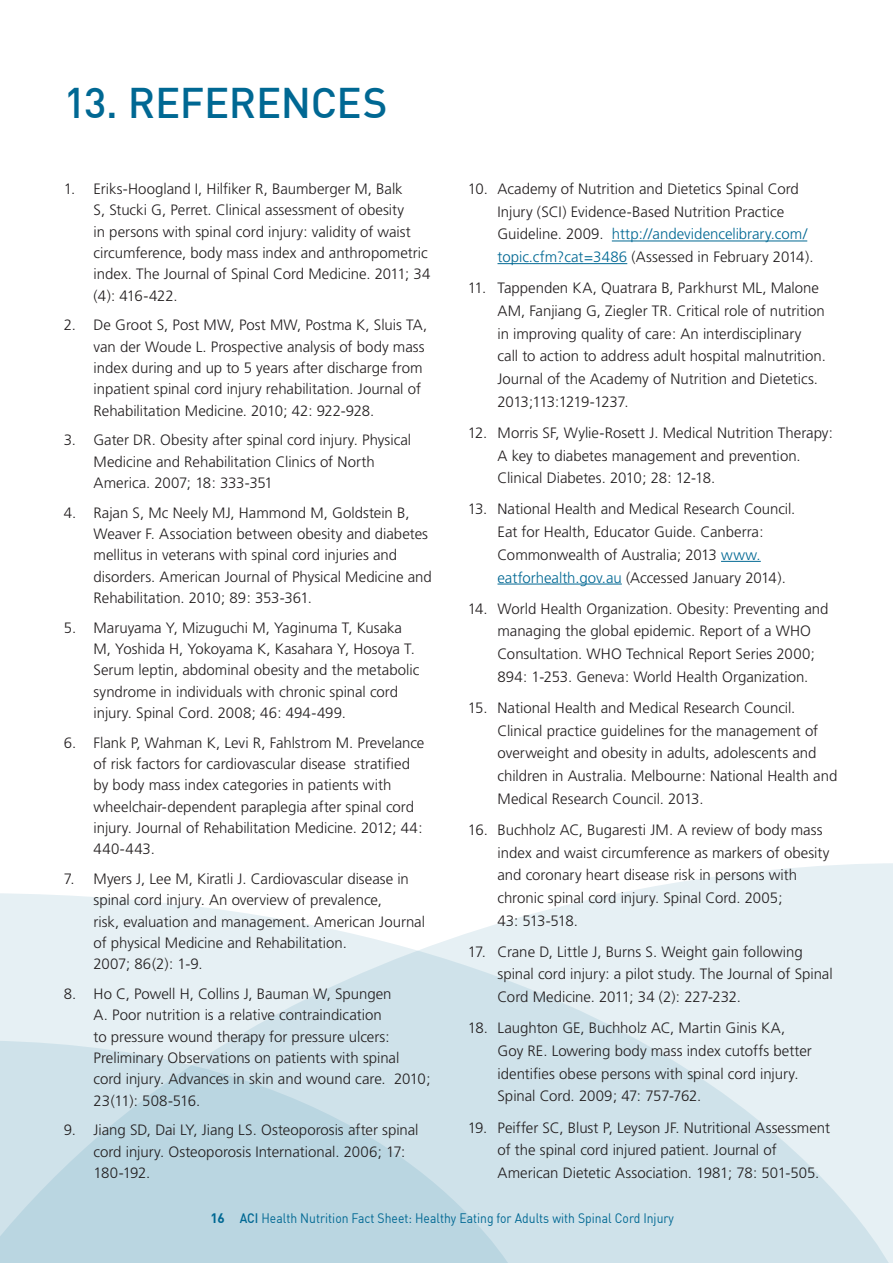
<style>
.page{position:relative;width:893px;height:1263px;background:#fff}
.page>*{position:absolute;margin:0;border:0;box-sizing:border-box;transform-origin:0 0}
.heading_2{font:500 42px "DIN";letter-spacing:-.01em;color:#006893}
.Body_Copy{font:300 15px/21.3px "Frutiger";color:#231f20}
.t1{font:13.5px "DIN";color:#006893;scale:.9 1}
.s1{color:#006893}
.s2{font-weight:700}
.s3{font-weight:500}
</style>
<div class="page">
<svg style="left:622px;top:863px;width:271px;height:400px;fill:#e6f0f4"></svg>
<svg style="left:0;top:893px;width:892px;height:370px;background:#dfebf0"></svg>
<svg style="left:0;top:1040px;width:515px;height:223px;background:#c4dbe5"></svg>
<hr style="left:612px;top:241px;width:195px;height:1px;background:#006893">
<hr style="left:497px;top:263px;width:130px;height:1px;background:#006893">
<hr style="left:721px;top:561px;width:40px;height:1px;background:#006893">
<hr style="left:497px;top:584px;width:125px;height:1px;background:#006893">
<h2 class="heading_2" style="left:64px;top:76px;width:325px">13. REFERENCES</h2>
<p class="Body_Copy" style="left:94px;top:178px;width:338px;text-indent:-30px">1. Eriks-Hoogland I, Hilfiker R, Baumberger M, Balk<br>S, Stucki G, Perret. Clinical assessment of obesity<br>in persons with spinal cord injury: validity of waist circumference, body mass index and anthropometric index. The Journal of Spinal Cord Medicine. 2011; 34 (4): 416-422.</p>
<p class="Body_Copy" style="left:94px;top:315px;width:335px;text-indent:-30px">2. De Groot S, Post MW, Post MW, Postma K, Sluis TA, van der Woude L. Prospective analysis of body mass index during and up to 5 years after discharge from inpatient spinal cord injury rehabilitation. Journal of Rehabilitation Medicine. 2010; 42: 922-928.</p>
<p class="Body_Copy" style="left:94px;top:430px;width:319px;text-indent:-30px">3. Gater DR. Obesity after spinal cord injury. Physical<br>Medicine and Rehabilitation Clinics of North<br>America. 2007; 18: 333-351</p>
<p class="Body_Copy" style="left:94px;top:502px;width:340px;text-indent:-30px">4. Rajan S, Mc Neely MJ, Hammond M, Goldstein B, Weaver F. Association between obesity and diabetes mellitus in veterans with spinal cord injuries and disorders. American Journal of Physical Medicine and Rehabilitation. 2010; 89: 353-361.</p>
<p class="Body_Copy" style="left:94px;top:617px;width:327px;text-indent:-30px">5. Maruyama Y, Mizuguchi M, Yaginuma T, Kusaka M, Yoshida H, Yokoyama K, Kasahara Y, Hosoya T.<br>Serum leptin, abdominal obesity and the metabolic syndrome in individuals with chronic spinal cord injury. Spinal Cord. 2008; 46: 494-499.</p>
<p class="Body_Copy" style="left:94px;top:732px;width:332px;text-indent:-30px">6. Flank P, Wahman K, Levi R, Fahlstrom M. Prevelance of risk factors for cardiovascular disease stratified by body mass index categories in patients with wheelchair-dependent paraplegia after spinal cord injury. Journal of Rehabilitation Medicine. 2012; 44:<br>440-443.</p>
<p class="Body_Copy" style="left:94px;top:868px;width:333px;text-indent:-30px">7. Myers J, Lee M, Kiratli J. Cardiovascular disease in spinal cord injury. An overview of prevalence,<br>risk, evaluation and management. American Journal of physical Medicine and Rehabilitation.<br>2007; 86(2): 1-9.</p>
<p class="Body_Copy" style="left:94px;top:983px;width:339px;text-indent:-30px">8. Ho C, Powell H, Collins J, Bauman W, Spungen<br>A. Poor nutrition is a relative contraindication<br>to pressure wound therapy for pressure ulcers:<br>Preliminary Observations on patients with spinal cord injury. Advances in skin and wound care. 2010; 23(11): 508-516.</p>
<p class="Body_Copy" style="left:94px;top:1120px;width:327px;text-indent:-30px">9. Jiang SD, Dai LY, Jiang LS. Osteoporosis after spinal cord injury. Osteoporosis International. 2006; 17:<br>180-192.</p>
<p class="Body_Copy" style="left:497px;top:178px;width:318px;line-height:22.6px;text-indent:-30px">10. Academy of Nutrition and Dietetics Spinal Cord Injury (SCI) Evidence-Based Nutrition Practice Guideline. 2009. <span class="s1">http://andevidencelibrary.com/ topic.cfm?cat=3486</span> (Assessed in February 2014).</p>
<p class="Body_Copy" style="left:497px;top:277px;width:330px;line-height:22.6px;text-indent:-30px">11. Tappenden KA, Quatrara B, Parkhurst ML, Malone AM, Fanjiang G, Ziegler TR. Critical role of nutrition in improving quality of care: An interdisciplinary call to action to address adult hospital malnutrition.<br>Journal of the Academy of Nutrition and Dietetics.<br>2013;113:1219-1237.</p>
<p class="Body_Copy" style="left:497px;top:422px;width:337px;line-height:22.6px;text-indent:-30px">12. Morris SF, Wylie-Rosett J. Medical Nutrition Therapy:<br>A key to diabetes management and prevention.<br>Clinical Diabetes. 2010; 28: 12-18.</p>
<p class="Body_Copy" style="left:497px;top:498px;width:299px;line-height:22.6px;text-indent:-30px">13. National Health and Medical Research Council.<br>Eat for Health, Educator Guide. Canberra:<br>Commonwealth of Australia; 2013 <span class="s1">www. eatforhealth.gov.au</span> (Accessed January 2014).</p>
<p class="Body_Copy" style="left:497px;top:597px;width:333px;line-height:22.6px;text-indent:-30px">14. World Health Organization. Obesity: Preventing and managing the global epidemic. Report of a WHO Consultation. WHO Technical Report Series 2000; 894: 1-253. Geneva: World Health Organization.</p>
<p class="Body_Copy" style="left:497px;top:697px;width:341px;line-height:22.6px;text-indent:-30px">15. National Health and Medical Research Council.<br>Clinical practice guidelines for the management of overweight and obesity in adults, adolescents and children in Australia. Melbourne: National Health and Medical Research Council. 2013.</p>
<p class="Body_Copy" style="left:497px;top:818px;width:333px;line-height:22.6px;text-indent:-30px">16. Buchholz AC, Bugaresti JM. A review of body mass index and waist circumference as markers of obesity and coronary heart disease risk in persons with chronic spinal cord injury. Spinal Cord. 2005;<br>43: 513-518.</p>
<p class="Body_Copy" style="left:497px;top:940px;width:337px;line-height:22.6px;text-indent:-30px">17. Crane D, Little J, Burns S. Weight gain following spinal cord injury: a pilot study. The Journal of Spinal<br>Cord Medicine. 2011; 34 (2): 227-232.</p>
<p class="Body_Copy" style="left:497px;top:1017px;width:316px;line-height:22.6px;text-indent:-30px">18. Laughton GE, Buchholz AC, Martin Ginis KA, Goy RE. Lowering body mass index cutoffs better identifies obese persons with spinal cord injury.<br>Spinal Cord. 2009; 47: 757-762.</p>
<p class="Body_Copy" style="left:497px;top:1116px;width:334px;line-height:22.6px;text-indent:-30px">19. Peiffer SC, Blust P, Leyson JF. Nutritional Assessment of the spinal cord injured patient. Journal of<br>American Dietetic Association. 1981; 78: 501-505.</p>
<p class="t1" style="left:210px;top:1209px;width:517px"><span class="s2">16</span> <span class="s3">ACI</span> Health Nutrition Fact Sheet: Healthy Eating for Adults with Spinal Cord Injury</p>
</div>
